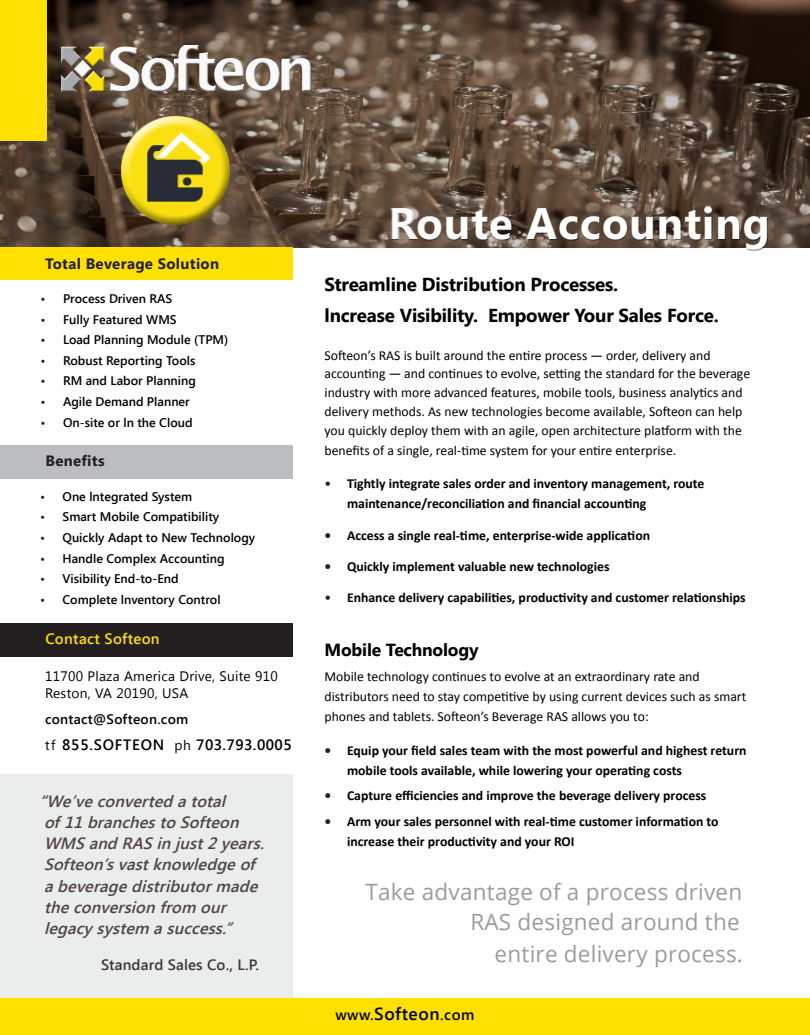
<style>
.page{position:relative;width:810px;height:1035px;background:#fff}
.page>*{position:absolute;margin:0;border:0;box-sizing:border-box;transform-origin:0 0}
.t1{font:700 43.75px "Segoe UI";letter-spacing:.02em;color:#fff}
.t2{font:22.5px/31.2px "Open Sans";letter-spacing:.01em;color:#9c9a9f;text-align:right}
.t3{font:700 18.75px/30.6px "Segoe UI";letter-spacing:-.01em;color:#000}
.t4{font:700 17.5px "Segoe UI";letter-spacing:-.01em;color:#000}
.t5{font:italic 600 16.25px/21.2px "Segoe UI";color:#4d4542}
.t6{font:700 15px "Segoe UI";letter-spacing:.02em;color:#231f20}
.t7{font:600 15px "Segoe UI";letter-spacing:.05em;color:#000}
.t8{font:600 15px "Segoe UI";letter-spacing:.01em;color:#3e3734}
.t9{font:600 15px "Segoe UI";letter-spacing:.03em;color:#000}
.t10{font:600 15px "Segoe UI";letter-spacing:.02em;color:#ffe101}
.t11{font:13.75px/18.8px "Calibri";color:#000}
.t12{font:700 13.75px/20px "Calibri";color:#000}
.t13{font:13.75px/17.5px "Segoe UI";letter-spacing:.02em;color:#000}
.t14{font:600 13.75px "Segoe UI";letter-spacing:.02em;color:#000}
.t15{font:600 12.5px "Segoe UI";color:#000}
.s1{color:#231f20}
.s2{font-weight:400;font-size:13.75px}
.s3{font-weight:400;color:#231f20}
.s4{font-size:17.5px}
</style>
<div class="page">
<svg style="left:0;top:0;width:810px;height:248px;background:#594738"></svg>
<div style="left:0;top:248px;width:292px;height:32px;background:#ffe101"></div>
<div style="left:0;top:445px;width:292px;height:33px;background:#bcbdc0"></div>
<div style="left:0;top:0;width:46px;height:140px;background:#ffe101"></div>
<div style="left:391px;top:207px;width:377px;height:41px;background:#fff;opacity:.75"></div>
<div style="left:391px;top:208px;width:377px;height:42px;background:#231f20;opacity:.71"></div>
<div style="left:0;top:998px;width:810px;height:37px;background:#ffe101"></div>
<div style="left:60px;top:43px;width:252px;height:49px;background:#fff;opacity:.75"></div>
<div style="left:60px;top:45px;width:252px;height:48px;background:#231f20;opacity:.75"></div>
<div style="left:0;top:775px;width:292px;height:223px;background:#ebecec"></div>
<div style="left:0;top:623px;width:292px;height:34px;background:#231f20"></div>
<div style="left:116px;top:112px;width:113px;height:90px;background:#fff;opacity:.75"></div>
<div style="left:119px;top:126px;width:117px;height:105px;background:#231f20;opacity:.75"></div>
<p class="t6" style="left:45px;top:253px;width:176px">Total Beverage Solution</p>
<p class="t15" style="left:41px;top:290px;width:133px"><span class="s1">•</span> Process Driven RAS</p>
<p class="t15" style="left:41px;top:310px;width:138px"><span class="s1">•</span> Fully Featured WMS</p>
<p class="t15" style="left:41px;top:331px;width:189px"><span class="s1">•</span> Load Planning Module (TPM)</p>
<p class="t15" style="left:41px;top:352px;width:156px"><span class="s1">•</span> Robust Reporting Tools</p>
<p class="t15" style="left:41px;top:372px;width:157px"><span class="s1">•</span> RM and Labor Planning</p>
<p class="t15" style="left:41px;top:393px;width:151px"><span class="s1">•</span> Agile Demand Planner</p>
<p class="t15" style="left:41px;top:414px;width:154px"><span class="s1">•</span> On-site or ln the Cloud</p>
<p class="t6" style="left:45px;top:450px;width:61px">Benefits</p>
<p class="t15" style="left:40px;top:488px;width:154px"><span class="s1">•</span> One lntegrated System</p>
<p class="t15" style="left:40px;top:508px;width:181px"><span class="s1">•</span> Smart Mobile Compatibility</p>
<p class="t15" style="left:40px;top:529px;width:217px"><span class="s1">•</span> Quickly Adapt to New Technology</p>
<p class="t15" style="left:40px;top:549px;width:186px"><span class="s1">•</span> Handle Complex Accounting</p>
<p class="t15" style="left:40px;top:570px;width:140px"><span class="s1">•</span> Visibility End-to-End</p>
<p class="t15" style="left:40px;top:591px;width:182px"><span class="s1">•</span> Complete lnventory Control</p>
<p class="t10" style="left:45px;top:629px;width:116px">Contact Softeon</p>
<p class="t13" style="left:45px;top:667px;width:234px">11700 Plaza America Drive, Suite 910<br>Reston, VA 20190, USA</p>
<p class="t14" style="left:45px;top:709px;width:145px">contact@Softeon.com</p>
<p class="t7" style="left:45px;top:734px;width:248px"><span class="s2">tf</span> 855.SOFTEON <span class="s2">ph</span> 703.793.0005</p>
<p class="t5" style="left:39px;top:789px;width:231px">“We’veconverted atotal of11branchesto Softeon<br>WMSand RASin just2years.<br>Softeon’svastknowledgeof abeveragedistributormade theconversion from our legacy system asuccess.”</p>
<p class="t8" style="left:101px;top:955px;width:159px">Standard Sales Co., L.P.</p>
<h1 class="t1" style="left:388px;top:193px;width:383px">Route Accounting</h1>
<h3 class="t3" style="left:325px;top:268px;width:396px">Streamline Distribution Processes.<br>lncrease Visibility. Empower Your Sales Force.</h3>
<p class="t11" style="left:325px;top:346px;width:427px">Softeon’s RAS is built around the entire process — order, delivery and accounting — and continues to evolve, setting the standard for the beverage industry with more advanced features, mobile tools, business analytics and delivery methods. As new technologies become available, Softeon can help you quickly deploy them with an agile, open architecture platform with the</p>
<p class="t11" style="left:325px;top:441px;width:353px">benefits of a single, real-time system for your entire enterprise.</p>
<p class="t12" style="left:347px;top:474px;width:359px;text-indent:-22px"><span class="s3">•</span> Tightly integrate sales order and inventory management, route maintenance/reconciliation and financial accounting</p>
<p class="t12" style="left:325px;top:525px;width:327px"><span class="s1">•</span> Access a single real-time, enterprise-wide application</p>
<p class="t12" style="left:325px;top:556px;width:287px"><span class="s1">•</span> Quickly implement valuable new technologies</p>
<p class="t12" style="left:325px;top:588px;width:423px"><span class="s3">•</span> Enhance delivery capabilities, productivity and customer relationships</p>
<p class="t4" style="left:325px;top:637px;width:156px">Mobile Technology</p>
<p class="t11" style="left:325px;top:667px;width:423px;line-height:20px">Mobile technology continues to evolve at an extraordinary rate and distributors need to stay competitive by using current devices such as smart phones and tablets. Softeon’s Beverage RAS allows you to:</p>
<p class="t12" style="left:347px;top:740px;width:401px;text-indent:-22px"><span class="s1">•</span> Equip your field sales team with the most powerful and highest return mobile tools available, while lowering your operating costs</p>
<p class="t12" style="left:325px;top:786px;width:383px"><span class="s1">•</span> Capture efficiencies and improve the beverage delivery process</p>
<p class="t12" style="left:347px;top:811px;width:373px;text-indent:-22px"><span class="s1">•</span> Arm your sales personnel with real-time customer information to increase their productivity and your ROI</p>
<h2 class="t2" style="left:365px;top:875px;width:379px">Take advantage of a process driven<br>RAS designed around the<br>entire delivery process.</h2>
<p class="t9" style="left:336px;top:1004px;width:140px">www.<span class="s4">Softeon</span>.com</p>
</div>
